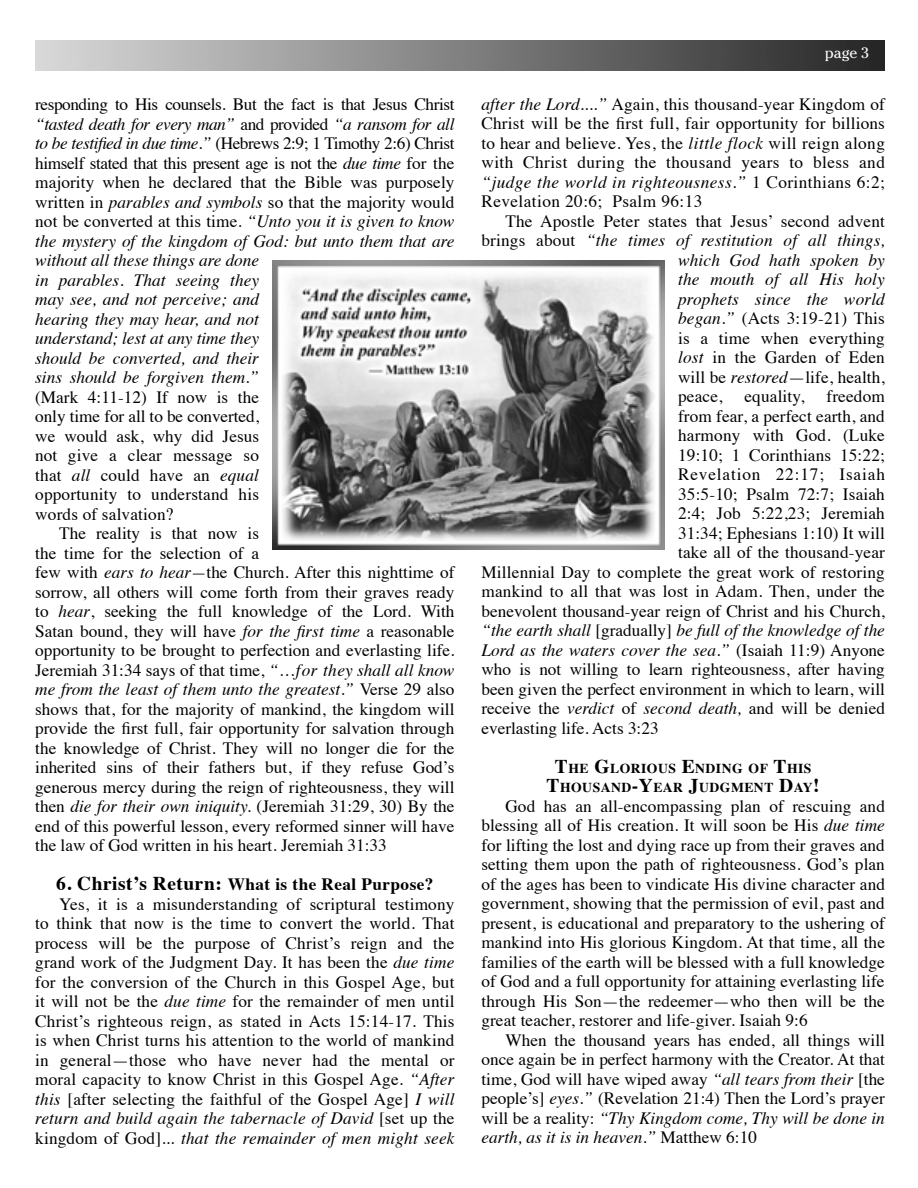
<style>
.page{position:relative;width:918px;height:1188px;background:#fff}
.page>*{position:absolute;margin:0;border:0;box-sizing:border-box;transform-origin:0 0}
.t1{font:17.25px/19.5px "Times";color:#000;text-align:justify}
.t2{font:italic 17.25px "Times";letter-spacing:.01em;color:#000}
.t3{font:700 17.25px "Times";letter-spacing:.025em;color:#000}
.t4{font:17.25px "Times";letter-spacing:.05em;color:#000}
.t5{font:15px "Cheltenham";color:#fff}
.t6{font:700 13.65px "Times";letter-spacing:.035em;color:#000}
.s1{font-style:italic}
.s2{font-size:19.5px}
.s3{font-style:normal}
</style>
<div class="page">
<img style="left:273px;top:261px;width:392px;height:289px">
<img style="left:35px;top:40px;width:850px;height:30px">
<p class="t1" style="left:35px;top:93px;width:421px;text-align:left">responding to His counsels. But the fact is that Jesus Christ <span class="s1">“tasted death for every man”</span> and provided <span class="s1">“a ransom for all to be testified in due time.”</span> (Hebrews 2:9; 1 Timothy 2:6) Christ himself stated that this present age is not the <span class="s1">due time</span> for the majority when he declared that the Bible was purposely written in <span class="s1">parables and symbols</span> so that the majority would not be converted at this time. <span class="s1">“Unto you it is given to know the mystery of the kingdom of God: but unto them that are without all these things are done<br>in parables. That seeing they<br>may see, and not perceive; and<br>hearing they may hear, and not<br>understand; lest at any time they<br>should be converted, and their<br>sins should be forgiven them.”<br></span>(Mark 4:11-12) If now is the<br>only time for all to be converted,<br>we would ask, why did Jesus<br>not give a clear message so<br>that <span class="s1">all</span> could have an <span class="s1">equal<br></span>opportunity to understand his<br>words of salvation?</p>
<p class="t1" style="left:35px;top:522px;width:421px;text-align:left;text-indent:24px">The reality is that now is<br>the time for the selection of a<br>few with <span class="s1">ears to hear—</span>the Church<span class="s1">.</span> After this nighttime of sorrow, all others will come forth from their graves ready to <span class="s1">hear</span>, seeking the full knowledge of the Lord. With Satan bound, they will have <span class="s1">for the first time</span> a reasonable opportunity to be brought to perfection and everlasting life.<br>Jeremiah 31:34 says of that time, <span class="s1">“...for they shall all know me from the least of them unto the greatest.”</span> Verse 29 also shows that, for the majority of mankind, the kingdom will provide the first full, fair opportunity for salvation through the knowledge of Christ. They will no longer die for the inherited sins of their fathers but, if they refuse God’s generous mercy during the reign of righteousness, they will then <span class="s1">die for their own iniquity.</span> (Jeremiah 31:29, 30) By the end of this powerful lesson, every reformed sinner will have the law of God written in his heart. Jeremiah 31:33</p>
<p class="t3" style="left:56px;top:868px;width:379px"><span class="s2">6. Christ’s Return:</span> What is the Real Purpose?</p>
<p class="t1" style="left:35px;top:893px;width:421px;text-indent:24px">Yes, it is a misunderstanding of scriptural testimony to think that now is the time to convert the world. That process will be the purpose of Christ’s reign and the grand work of the Judgment Day. It has been the <span class="s1">due time </span>for the conversion of the Church in this Gospel Age, but it will not be the <span class="s1">due time</span> for the remainder of men until Christ’s righteous reign, as stated in Acts 15:14-17. This is when Christ turns his attention to the world of mankind in general—those who have never had the mental or moral capacity to know Christ in this Gospel Age. <span class="s1">“After this</span> [after selecting the faithful of the Gospel Age] <span class="s1">I will return and build again the tabernacle of David</span> [set up the kingdom of God]<span class="s1">... that the remainder of men might seek</span></p>
<p class="t5" style="left:825px;top:44px;width:46px">page 3</p>
<p class="t1" style="left:481px;top:93px;width:405px"><span class="s1">after the Lord....”</span> Again, this thousand-year Kingdom of Christ will be the first full, fair opportunity for billions to hear and believe. Yes, the <span class="s1">little flock</span> will reign along with Christ during the thousand years to bless and <span class="s1">“judge the world in righteousness.”</span> 1 Corinthians 6:2; Revelation 20:6; Psalm 96:13</p>
<p class="t1" style="left:505px;top:210px;width:381px">The Apostle Peter states that Jesus’ second advent</p>
<p class="t2" style="left:481px;top:226px;width:405px"><span class="s3">brings about</span> “the times of restitution of all things,</p>
<p class="t2" style="left:678px;top:245px;width:208px">which God hath spoken by</p>
<p class="t2" style="left:678px;top:265px;width:208px">the mouth of all His holy</p>
<p class="t2" style="left:678px;top:284px;width:208px">prophets since the world</p>
<p class="t1" style="left:678px;top:307px;width:208px"><span class="s1">began.”</span> (Acts 3:19-21) This</p>
<p class="t1" style="left:678px;top:327px;width:208px">is a time when everything</p>
<p class="t1" style="left:678px;top:346px;width:208px"><span class="s1">lost</span> in the Garden of Eden</p>
<p class="t1" style="left:678px;top:366px;width:208px">will be <span class="s1">restored</span>—life, health,</p>
<p class="t1" style="left:678px;top:385px;width:46px">peace,</p>
<p class="t1" style="left:744px;top:385px;width:62px">equality,</p>
<p class="t1" style="left:826px;top:385px;width:60px">freedom</p>
<p class="t1" style="left:678px;top:405px;width:208px">from fear, a perfect earth, and</p>
<p class="t1" style="left:678px;top:424px;width:208px">harmony with God. (Luke</p>
<p class="t1" style="left:678px;top:444px;width:208px">19:10; 1 Corinthians 15:22;</p>
<p class="t4" style="left:678px;top:458px;width:208px">Revelation 22:17; Isaiah</p>
<p class="t1" style="left:678px;top:483px;width:208px">35:5-10; Psalm 72:7; Isaiah</p>
<p class="t1" style="left:678px;top:502px;width:208px">2:4; Job 5:22,23; Jeremiah</p>
<p class="t1" style="left:678px;top:522px;width:208px">31:34; Ephesians 1:10) It will</p>
<p class="t1" style="left:678px;top:541px;width:208px">take all of the thousand-year</p>
<p class="t1" style="left:481px;top:561px;width:405px">Millennial Day to complete the great work of restoring</p>
<p class="t1" style="left:481px;top:580px;width:405px">mankind to all that was lost in Adam. Then, under the</p>
<p class="t1" style="left:481px;top:600px;width:405px">benevolent thousand-year reign of Christ and his Church,</p>
<p class="t2" style="left:481px;top:616px;width:405px">“the earth shall <span class="s3">[gradually]</span> be full of the knowledge of the</p>
<p class="t2" style="left:481px;top:635px;width:405px">Lord as the waters cover the sea.” <span class="s3">(Isaiah 11:9) Anyone</span></p>
<p class="t1" style="left:481px;top:658px;width:405px">who is not willing to learn righteousness, after having</p>
<p class="t1" style="left:481px;top:678px;width:405px">been given the perfect environment in which to learn, will</p>
<p class="t1" style="left:481px;top:697px;width:405px">receive the <span class="s1">verdict</span> of <span class="s1">second death,</span> and will be denied</p>
<p class="t1" style="left:481px;top:717px;width:179px">everlasting life. Acts 3:23</p>
<p class="t6" style="left:555px;top:755px;width:258px"><span class="s2">T</span>HE <span class="s2">G</span>LORIOUS <span class="s2">E</span>NDING OF <span class="s2">T</span>HIS</p>
<p class="t6" style="left:547px;top:775px;width:275px"><span class="s2">T</span>HOUSAND<span class="s2">-Y</span>EAR <span class="s2">J</span>UDGMENT <span class="s2">D</span>AY<span class="s2">!</span></p>
<p class="t1" style="left:481px;top:795px;width:405px;text-indent:24px">God has an all-encompassing plan of rescuing and blessing all of His creation. It will soon be His <span class="s1">due time </span>for lifting the lost and dying race up from their graves and setting them upon the path of righteousness. God’s plan of the ages has been to vindicate His divine character and government, showing that the permission of evil, past and present, is educational and preparatory to the ushering of mankind into His glorious Kingdom. At that time, all the families of the earth will be blessed with a full knowledge of God and a full opportunity for attaining everlasting life through His Son—the redeemer—who then will be the great teacher, restorer and life-giver. Isaiah 9:6</p>
<p class="t1" style="left:481px;top:1029px;width:405px;text-indent:24px">When the thousand years has ended, all things will once again be in perfect harmony with the Creator. At that time, God will have wiped away <span class="s1">“all tears from their</span> [the people’s] <span class="s1">eyes.”</span> (Revelation 21:4) Then the Lord’s prayer will be a reality: <span class="s1">“Thy Kingdom come, Thy will be done in earth, as it is in heaven.”</span> Matthew 6:10</p>
</div>
